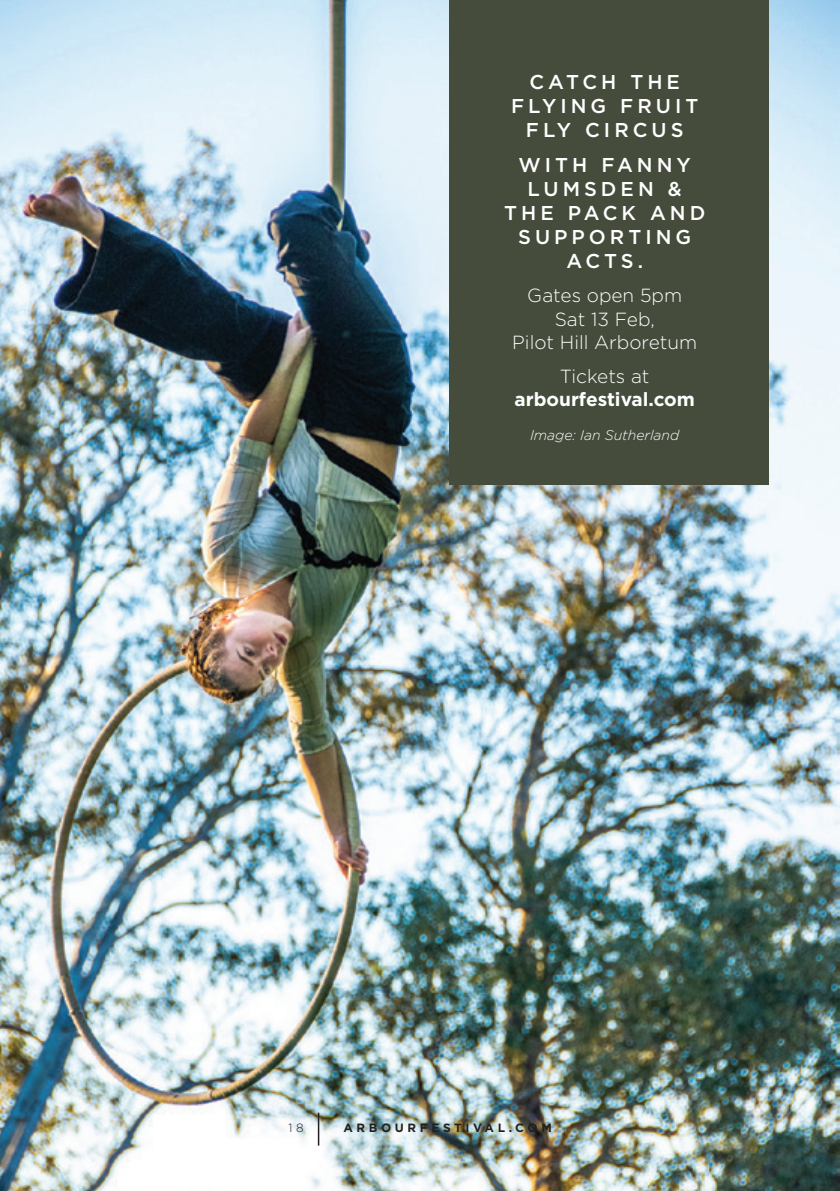
<style>
.page{position:relative;width:840px;height:1191px;background:#fff}
.page>*{position:absolute;margin:0;border:0;box-sizing:border-box;transform-origin:0 0}
.t1{font:500 20px/24px "Gotham";letter-spacing:.2em;color:#fff;text-align:center}
.t2{font:300 19px/23px "Gotham";color:#fff;text-align:center}
.t3{font:700 19px/23px "Gotham";color:#fff;text-align:center}
.t4{font:italic 300 14px "Gotham";color:#fff}
.t5{font:700 12px "Gotham";letter-spacing:.3em;color:#231f20}
.t6{font:300 12px "Gotham";color:#231f20}
.s1{font-weight:300}
</style>
<div class="page">
<img style="left:0;top:0;width:839px;height:1191px">
<hr style="left:317px;top:1112px;width:2px;height:33px;background:#231f20">
<div style="left:448px;top:0;width:320px;height:485px;background:#454c3b"></div>
<p class="t1" style="left:511px;top:69px;width:189px">CATCH THE<br>FLYING FRUIT<br>FLY CIRCUS</p>
<p class="t1" style="left:504px;top:152px;width:202px">WITH FANNY<br>LUMSDEN &amp;<br>THE PACK AND<br>SUPPORTING<br>ACTS.</p>
<p class="t2" style="left:512px;top:284px;width:186px">Gates open 5pm<br>Sat 13 Feb,<br>Pilot Hill Arboretum</p>
<p class="t3" style="left:514px;top:364px;width:182px"><span class="s1">Tickets at </span>arbourfestival.com</p>
<p class="t4" style="left:530px;top:427px;width:151px">Image: Ian Sutherland</p>
<p class="t6" style="left:288px;top:1121px;width:17px">1 8</p>
<p class="t5" style="left:343px;top:1121px;width:210px">ARBOURFESTIVAL.COM</p>
</div>
